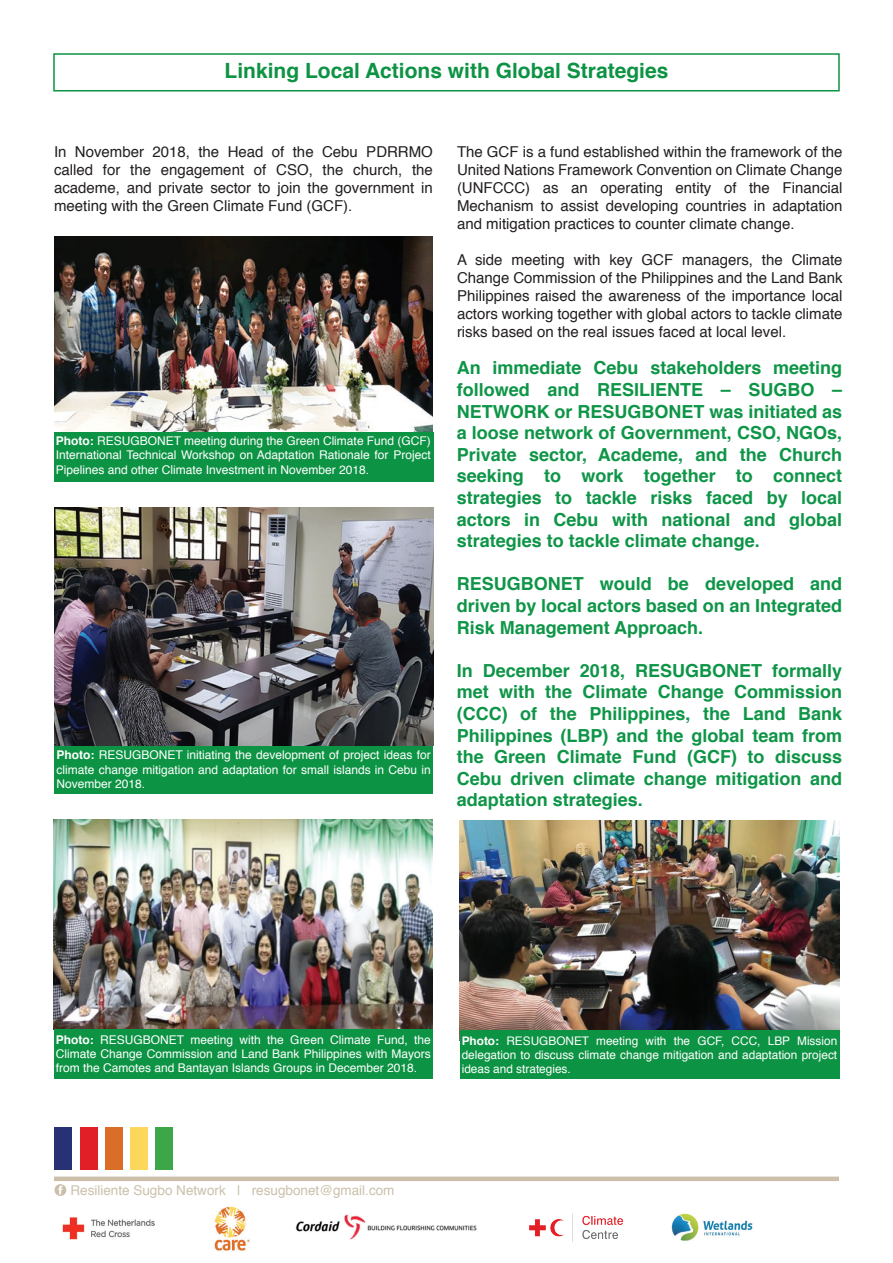
<style>
.page{position:relative;width:893px;height:1263px;background:#fff}
.page>*{position:absolute;margin:0;border:0;box-sizing:border-box;transform-origin:0 0}
.t1{font:700 21px "Helvetica";color:#0d9344}
.t2{font:700 18px/21.6px "Helvetica";color:#0e9547;text-align:justify}
.t3{font:15px/18px "Helvetica";color:#231f20;text-align:justify}
.t4{font:13.5px "Helvetica";color:#ccc0ab}
.t5{font:12px/14.4px "Helvetica";color:#fff;text-align:justify}
.t6{font:11.85px/14.2px "Helvetica";color:#fff;text-align:justify}
.s1{font-weight:700}
</style>
<div class="page">
<div style="left:53px;top:53px;width:787px;height:38px;border:2px solid #0d9344"></div>
<img style="left:54px;top:236px;width:379px;height:196px">
<img style="left:54px;top:508px;width:379px;height:238px">
<img style="left:54px;top:819px;width:379px;height:211px">
<div style="left:54px;top:432px;width:379px;height:49px;background:#0d9344"></div>
<div style="left:54px;top:746px;width:379px;height:47px;background:#0d9344"></div>
<div style="left:54px;top:1030px;width:379px;height:49px;background:#0d9344"></div>
<img style="left:459px;top:821px;width:380px;height:209px">
<div style="left:459px;top:1030px;width:380px;height:49px;background:#0d9344"></div>
<div style="left:54px;top:1127px;width:18px;height:43px;background:#273173"></div>
<div style="left:80px;top:1127px;width:18px;height:43px;background:#e01f27"></div>
<div style="left:105px;top:1127px;width:18px;height:43px;background:#da6d27"></div>
<div style="left:130px;top:1127px;width:18px;height:43px;background:#fcd75c"></div>
<div style="left:155px;top:1127px;width:18px;height:43px;background:#3ca648"></div>
<img style="left:529px;top:1213px;width:94px;height:29px">
<img style="left:214px;top:1206px;width:36px;height:45px">
<img style="left:671px;top:1213px;width:82px;height:28px">
<img style="left:62px;top:1217px;width:92px;height:22px">
<img style="left:296px;top:1214px;width:181px;height:26px">
<svg style="left:54px;top:1184px;width:12px;height:12px"></svg>
<div style="left:54px;top:1176px;width:785px;height:5px;background:#ccc0ab"></div>
<h1 class="t1" style="left:225px;top:54px;width:445px">Linking Local Actions with Global Strategies</h1>
<p class="t3" style="left:54px;top:143px;width:380px">In November 2018, the Head of the Cebu PDRRMO called for the engagement of CSO, the church, the academe, and private sector to join the government in meeting with the Green Climate Fund (GCF).</p>
<p class="t5" style="left:56px;top:434px;width:376px"><span class="s1">Photo:</span> RESUGBONET meeting during the Green Climate Fund (GCF)<br>International Technical Workshop on Adaptation Rationale for Project Pipelines and other Climate Investment in November 2018.</p>
<p class="t5" style="left:56px;top:748px;width:376px"><span class="s1">Photo:</span> RESUGBONET initiating the development of project ideas for climate change mitigation and adaptation for small islands in Cebu in November 2018.</p>
<p class="t3" style="left:457px;top:143px;width:387px">The GCF is a fund established within the framework of the United Nations Framework Convention on Climate Change (UNFCCC) as an operating entity of the Financial Mechanism to assist developing countries in adaptation and mitigation practices to counter climate change.</p>
<p class="t3" style="left:457px;top:251px;width:387px">A side meeting with key GCF managers, the Climate Change Commission of the Philippines and the Land Bank Philippines raised the awareness of the importance local actors working together with global actors to tackle climate risks based on the real issues faced at local level.</p>
<p class="t2" style="left:457px;top:357px;width:387px">An immediate Cebu stakeholders meeting followed and RESILIENTE – SUGBO – NETWORK or RESUGBONET was initiated as a loose network of Government, CSO, NGOs, Private sector, Academe, and the Church seeking to work together to connect strategies to tackle risks faced by local actors in Cebu with national and global strategies to tackle climate change.</p>
<p class="t2" style="left:457px;top:573px;width:387px">RESUGBONET would be developed and driven by local actors based on an Integrated Risk Management Approach.</p>
<p class="t2" style="left:457px;top:660px;width:387px">In December 2018, RESUGBONET formally met with the Climate Change Commission (CCC) of the Philippines, the Land Bank Philippines (LBP) and the global team from the Green Climate Fund (GCF) to discuss Cebu driven climate change mitigation and adaptation strategies.</p>
<p class="t5" style="left:56px;top:1032px;width:377px"><span class="s1">Photo:</span> RESUGBONET meeting with the Green Climate Fund, the Climate Change Commission and Land Bank Philippines with Mayors from the Camotes and Bantayan Islands Groups in December 2018.</p>
<p class="t6" style="left:462px;top:1034px;width:377px"><span class="s1">Photo:</span> RESUGBONET meeting with the GCF, CCC, LBP Mission delegation to discuss climate change mitigation and adaptation project ideas and strategies.</p>
<p class="t4" style="left:70px;top:1180px;width:326px">Resiliente Sugbo Network | resugbonet@gmail.com</p>
</div>
